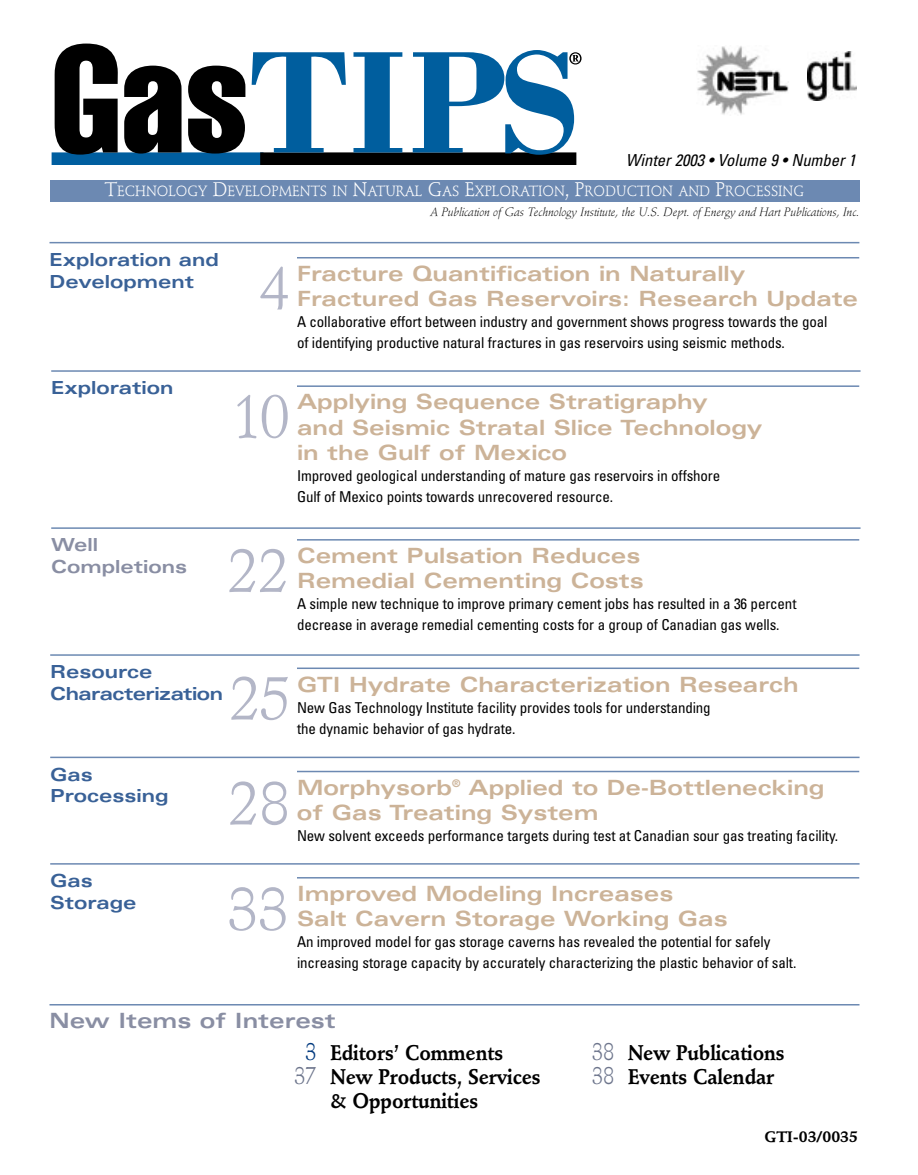
<style>
.page{position:relative;width:918px;height:1175px;background:#fff}
.page>*{position:absolute;margin:0;border:0;box-sizing:border-box;transform-origin:0 0}
.t1{font:60px/127.9px "Stempel Schneidler";letter-spacing:-.01em;color:#b3b6c7}
.t2{font:700 expanded 21px/25.2px "Univers";color:#ccb398}
.t3{font:700 21px/24px "Stempel Schneidler";letter-spacing:-.005em;color:#000;scale:.9 1}
.t4{font:700 expanded 21px "Univers";color:#898ea3}
.t5{font:700 expanded 18px/21.6px "Univers";color:#396197}
.t6{font:700 expanded 18px/21.6px "Univers";letter-spacing:-.03em;color:#396197}
.t7{font:700 expanded 18px/21.6px "Univers";color:#898ea3}
.t8{font:italic condensed 16.5px "Univers";color:#000}
.t9{font:condensed 15px/21px "Univers";letter-spacing:-.01em;color:#000}
.t10{font:700 15px "Stempel Schneidler";color:#000}
.t11{font:14.7px "Stempel Schneidler";color:#fff;scale:.95 1}
.t12{font:italic 300 12px "Stempel Schneidler";color:#000}
.s1{font-size:19.5px}
.s2{font-weight:400;font-size:24px;color:#fff}
.s3{font-weight:400;font-size:24px;color:#00397e}
.s4{font-weight:400;font-size:24px;color:#6d758c}
</style>
<div class="page">
<hr style="left:297px;top:257px;width:562px;height:1px;background:#6c89b2">
<hr style="left:297px;top:385px;width:562px;height:2px;background:#6c89b2">
<hr style="left:297px;top:539px;width:562px;height:1px;background:#6c89b2">
<hr style="left:297px;top:667px;width:562px;height:2px;background:#6c89b2">
<hr style="left:297px;top:770px;width:562px;height:2px;background:#6c89b2">
<hr style="left:297px;top:877px;width:562px;height:1px;background:#6c89b2">
<div style="left:50px;top:180px;width:809px;height:21px;background:#6c89b2"></div>
<hr style="left:51px;top:527px;width:810px;height:2px;background:#6c89b2">
<hr style="left:51px;top:370px;width:810px;height:2px;background:#6c89b2">
<hr style="left:50px;top:654px;width:810px;height:2px;background:#6c89b2">
<hr style="left:50px;top:756px;width:810px;height:2px;background:#6c89b2">
<hr style="left:50px;top:863px;width:810px;height:1px;background:#6c89b2">
<hr style="left:50px;top:242px;width:809px;height:1px;background:#6c89b2">
<hr style="left:50px;top:1004px;width:810px;height:1px;background:#6c89b2">
<img style="left:697px;top:46px;width:91px;height:69px">
<img style="left:807px;top:51px;width:50px;height:49px">
<div style="left:52px;top:152px;width:212px;height:13px;background:#005e9f"></div>
<div style="left:260px;top:152px;width:316px;height:13px;background:#000"></div>
<svg style="left:55px;top:44px;width:63px;height:111px"></svg>
<svg style="left:124px;top:66px;width:58px;height:87px"></svg>
<svg style="left:188px;top:66px;width:57px;height:87px"></svg>
<svg style="left:252px;top:52px;width:94px;height:100px"></svg>
<svg style="left:353px;top:52px;width:49px;height:100px"></svg>
<svg style="left:413px;top:50px;width:169px;height:105px"></svg>
<p class="t8" style="left:626px;top:154px;width:232px">Winter 2003 • Volume 9 • Number 1</p>
<p class="t11" style="left:105px;top:184px;width:738px"><span class="s1">T</span>ECHNOLOGY <span class="s1">D</span>EVELOPMENTS IN <span class="s1">N</span>ATURAL <span class="s1">G</span>AS <span class="s1">E</span>XPLORATION<span class="s1">, P</span>RODUCTION AND <span class="s1">P</span>ROCESSING</p>
<p class="t12" style="left:431px;top:207px;width:430px">A Publication of Gas Technology Institute, the U.S. Dept. of Energy and Hart Publications, Inc.</p>
<p class="t5" style="left:50px;top:250px;width:171px">Exploration and<br>Development</p>
<p class="t5" style="left:51px;top:379px;width:124px">Exploration</p>
<h1 class="t1" style="left:232px;top:231px;width:60px;text-align:center">4<br>10</h1>
<h2 class="t2" style="left:297px;top:263px;width:563px">Fracture Quantification in Naturally<br>Fractured Gas Reservoirs: Research Update</h2>
<p class="t9" style="left:297px;top:313px;width:532px">A collaborative effort between industry and government shows progress towards the goal of identifying productive natural fractures in gas reservoirs using seismic methods.</p>
<h2 class="t2" style="left:297px;top:391px;width:467px">Applying Sequence Stratigraphy<br>and Seismic Stratal Slice Technology in the Gulf of Mexico</h2>
<p class="t9" style="left:297px;top:466px;width:425px">Improved geological understanding of mature gas reservoirs in offshore<br>Gulf of Mexico points towards unrecovered resource.</p>
<p class="t7" style="left:51px;top:536px;width:137px">Well<br>Completions</p>
<h1 class="t1" style="left:228px;top:513px;width:65px">22<br>25</h1>
<p class="t6" style="left:50px;top:662px;width:174px">Resource<br>Characterization</p>
<h2 class="t2" style="left:297px;top:545px;width:348px">Cement Pulsation Reduces<br>Remedial Cementing Costs</h2>
<p class="t9" style="left:297px;top:595px;width:501px">A simple new technique to improve primary cement jobs has resulted in a 36 percent decrease in average remedial cementing costs for a group of Canadian gas wells.</p>
<h2 class="t2" style="left:297px;top:673px;width:503px">GTI Hydrate Characterization Research</h2>
<p class="t9" style="left:297px;top:698px;width:415px">New Gas Technology Institute facility provides tools for understanding the dynamic behavior of gas hydrate.</p>
<p class="t5" style="left:50px;top:765px;width:120px">Gas<br>Processing</p>
<p class="t5" style="left:50px;top:871px;width:88px">Gas<br>Storage</p>
<h1 class="t1" style="left:228px;top:757px;width:64px;line-height:105.6px">28<br>33</h1>
<h2 class="t2" style="left:297px;top:776px;width:529px">Morphysorb<sup>®</sup> Applied to De-Bottlenecking of Gas Treating System</h2>
<p class="t9" style="left:297px;top:826px;width:543px">New solvent exceeds performance targets during test at Canadian sour gas treating facility.</p>
<h2 class="t2" style="left:297px;top:883px;width:432px">Improved Modeling Increases<br>Salt Cavern Storage Working Gas</h2>
<p class="t9" style="left:297px;top:932px;width:501px">An improved model for gas storage caverns has revealed the potential for safely increasing storage capacity by accurately characterizing the plastic behavior of salt.</p>
<h2 class="t4" style="left:50px;top:1012px;width:288px">New Items of Interest</h2>
<h2 class="t3" style="left:294px;top:1042px;width:233px"><span class="s2">0</span><span class="s3">3</span> Editors’ Comments</h2>
<h2 class="t3" style="left:294px;top:1066px;width:275px"><span class="s4">37</span> New Products, Services</h2>
<h2 class="t3" style="left:330px;top:1090px;width:166px">&amp; Opportunities</h2>
<h2 class="t3" style="left:592px;top:1042px;width:216px"><span class="s4">38</span> New Publications<br><span class="s4">38</span> Events Calendar</h2>
<p class="t10" style="left:764px;top:1130px;width:95px">GTI-03/0035</p>
</div>
